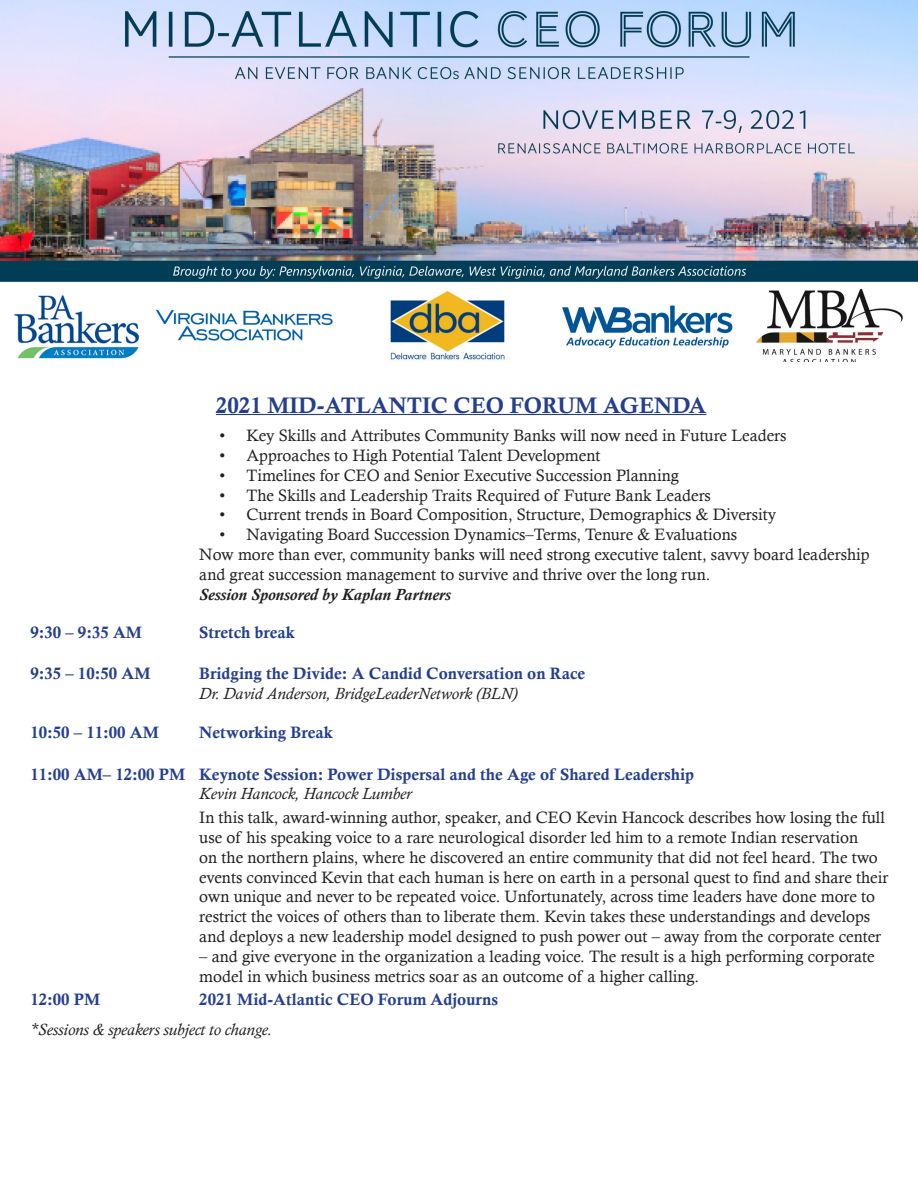
<style>
.page{position:relative;width:918px;height:1188px;background:#fff}
.page>*{position:absolute;margin:0;border:0;box-sizing:border-box;transform-origin:0 0}
.t1{font:22.5px "Calis MT Bol";color:#253f8e}
.t2{font:16.5px/19.8px "Calisto";color:#231f20}
.t3{font:16.5px/19.8px "Calis MT Bol";color:#253f8e}
.t4{font:italic 16.5px "Calisto";color:#231f20}
.s1{font-weight:700;font-style:italic}
.s2{font-family:"Calisto";font-style:italic;color:#231f20}
</style>
<div class="page">
<hr style="left:216px;top:414px;width:490px;height:1px;background:#253f8e">
<img style="left:0;top:0;width:918px;height:362px">
<p class="t1" style="left:216px;top:392px;width:492px">2021 MID-ATLANTIC CEO FORUM AGENDA</p>
<p class="t2" style="left:220px;top:425px;width:568px">• Key Skills and Attributes Community Banks will now need in Future Leaders</p>
<p class="t2" style="left:220px;top:445px;width:382px">• Approaches to High Potential Talent Development</p>
<p class="t2" style="left:220px;top:465px;width:461px">• Timelines for CEO and Senior Executive Succession Planning</p>
<p class="t2" style="left:220px;top:485px;width:493px">• The Skills and Leadership Traits Required of Future Bank Leaders</p>
<p class="t2" style="left:220px;top:505px;width:558px">• Current trends in Board Composition, Structure, Demographics &amp; Diversity</p>
<p class="t2" style="left:220px;top:524px;width:519px">• Navigating Board Succession Dynamics–Terms, Tenure &amp; Evaluations</p>
<p class="t2" style="left:199px;top:544px;width:672px">Now more than ever, community banks will need strong executive talent, savvy board leadership and great succession management to survive and thrive over the long run.<br><span class="s1">Session Sponsored by Kaplan Partners</span></p>
<p class="t3" style="left:30px;top:623px;width:113px">9:30 – 9:35 AM</p>
<p class="t3" style="left:199px;top:623px;width:97px">Stretch break</p>
<p class="t3" style="left:30px;top:664px;width:122px">9:35 – 10:50 AM</p>
<p class="t3" style="left:199px;top:664px;width:388px">Bridging the Divide: A Candid Conversation on Race<br><span class="s2">Dr. David Anderson, BridgeLeaderNetwork (BLN)</span></p>
<p class="t3" style="left:30px;top:722px;width:130px">10:50 – 11:00 AM</p>
<p class="t3" style="left:199px;top:722px;width:135px">Networking Break</p>
<p class="t3" style="left:30px;top:764px;width:157px">11:00 AM– 12:00 PM</p>
<p class="t3" style="left:199px;top:764px;width:496px">Keynote Session: Power Dispersal and the Age of Shared Leadership<br><span class="s2">Kevin Hancock, Hancock Lumber</span></p>
<p class="t2" style="left:199px;top:807px;width:690px">In this talk, award-winning author, speaker, and CEO Kevin Hancock describes how losing the full use of his speaking voice to a rare neurological disorder led him to a remote Indian reservation<br>on the northern plains, where he discovered an entire community that did not feel heard. The two events convinced Kevin that each human is here on earth in a personal quest to find and share their own unique and never to be repeated voice. Unfortunately, across time leaders have done more to restrict the voices of others than to liberate them. Kevin takes these understandings and develops and deploys a new leadership model designed to push power out – away from the corporate center</p>
<p class="t2" style="left:199px;top:946px;width:677px">– and give everyone in the organization a leading voice. The result is a high performing corporate model in which business metrics soar as an outcome of a higher calling.</p>
<p class="t3" style="left:30px;top:990px;width:72px">12:00 PM</p>
<p class="t3" style="left:199px;top:990px;width:300px">2021 Mid-Atlantic CEO Forum Adjourns</p>
<p class="t4" style="left:30px;top:1020px;width:243px">*Sessions &amp; speakers subject to change.</p>
</div>
